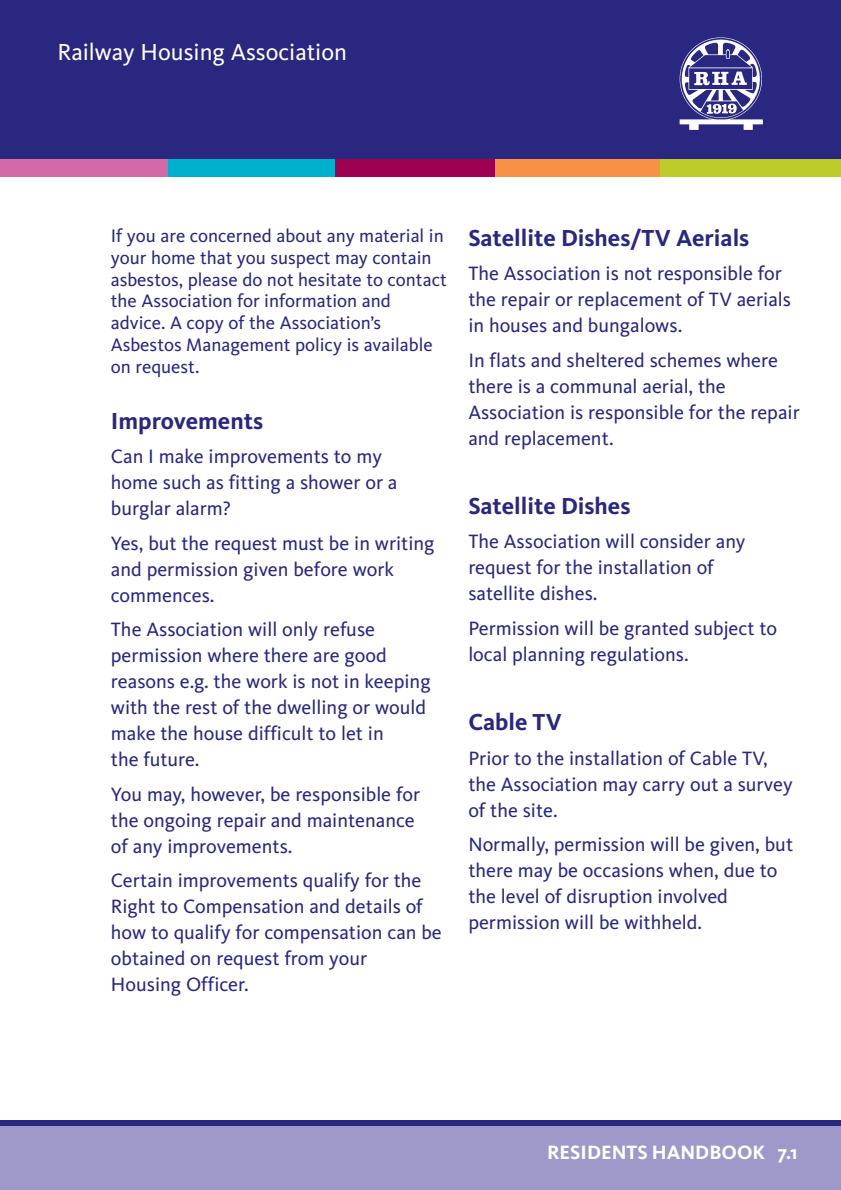
<style>
.page{position:relative;width:841px;height:1190px;background:#fff}
.page>*{position:absolute;margin:0;border:0;box-sizing:border-box;transform-origin:0 0}
.t1{font:700 24px "Kievit";color:#292780}
.t2{font:24px "Kievit";color:#fff}
.t3{font:20px/26px "Kievit";color:#292780}
.t4{font:700 20px "Kievit";color:#fff}
.t5{font:18.8px/21.8px "Kievit";color:#292780}
</style>
<div class="page">
<div style="left:0;top:1125px;width:840px;height:65px;background:#9f99ca"></div>
<div style="left:0;top:1120px;width:840px;height:6px;background:#292780"></div>
<div style="left:0;top:0;width:840px;height:159px;background:#292780"></div>
<img style="left:679px;top:37px;width:84px;height:93px">
<div style="left:331px;top:159px;width:170px;height:17px;background:#9d0151"></div>
<div style="left:165px;top:159px;width:170px;height:17px;background:#00b1cd"></div>
<div style="left:0;top:159px;width:167px;height:17px;background:#d26aa9"></div>
<div style="left:495px;top:159px;width:170px;height:17px;background:#f69146"></div>
<div style="left:659px;top:159px;width:181px;height:17px;background:#becc2a"></div>
<p class="t2" style="left:57px;top:38px;width:291px">Railway Housing Association</p>
<p class="t5" style="left:111px;top:224px;width:337px">If you are concerned about any material in your home that you suspect may contain asbestos, please do not hesitate to contact the Association for information and advice. A copy of the Association’s Asbestos Management policy is available on request.</p>
<p class="t1" style="left:111px;top:406px;width:154px">Improvements</p>
<p class="t3" style="left:111px;top:443px;width:288px">Can I make improvements to my home such as fitting a shower or a burglar alarm?</p>
<p class="t3" style="left:111px;top:529px;width:325px">Yes, but the request must be in writing and permission given before work commences.</p>
<p class="t3" style="left:111px;top:616px;width:321px">The Association will only refuse permission where there are good reasons e.g. the work is not in keeping with the rest of the dwelling or would make the house difficult to let in<br>the future.</p>
<p class="t3" style="left:111px;top:780px;width:311px">You may, however, be responsible for the ongoing repair and maintenance of any improvements.</p>
<p class="t3" style="left:111px;top:867px;width:332px">Certain improvements qualify for the<br>Right to Compensation and details of how to qualify for compensation can be obtained on request from your<br>Housing Officer.</p>
<p class="t1" style="left:468px;top:223px;width:282px">Satellite Dishes/TV Aerials</p>
<p class="t3" style="left:468px;top:260px;width:324px">The Association is not responsible for the repair or replacement of TV aerials in houses and bungalows.</p>
<p class="t3" style="left:468px;top:347px;width:333px">In flats and sheltered schemes where there is a communal aerial, the<br>Association is responsible for the repair and replacement.</p>
<p class="t1" style="left:468px;top:491px;width:164px">Satellite Dishes</p>
<p class="t3" style="left:468px;top:528px;width:279px">The Association will consider any request for the installation of satellite dishes.</p>
<p class="t3" style="left:468px;top:615px;width:310px">Permission will be granted subject to local planning regulations.</p>
<p class="t1" style="left:468px;top:707px;width:95px">Cable TV</p>
<p class="t3" style="left:468px;top:744px;width:326px">Prior to the installation of Cable TV, the Association may carry out a survey of the site.</p>
<p class="t3" style="left:468px;top:831px;width:326px">Normally, permission will be given, but there may be occasions when, due to the level of disruption involved permission will be withheld.</p>
<p class="t4" style="left:547px;top:1140px;width:252px">RESIDENTS HANDBOOK 7.1</p>
</div>
